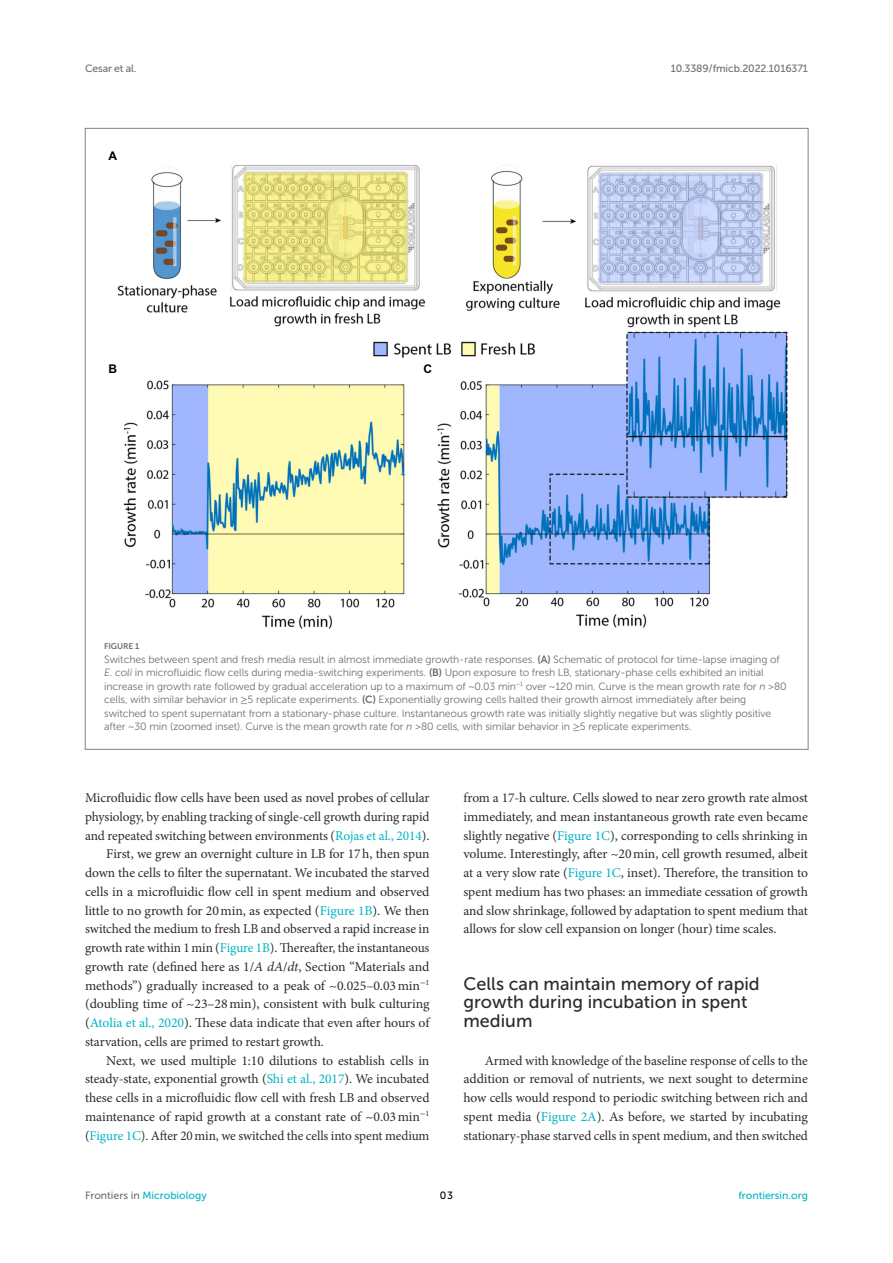
<style>
.page{position:relative;width:893px;height:1263px;background:#fff}
.page>*{position:absolute;margin:0;border:0;box-sizing:border-box;transform-origin:0 0}
.HEAD_2{font:18px/18.8px "Museo Sans 500";color:#2b2b2a}
.TEXT{font:13.5px/18.8px "Minion Pro";letter-spacing:-.005em;color:#2b2b2a;text-align:justify}
.TEXT_FLUSH{font:13.5px/18.8px "Minion Pro";letter-spacing:-.005em;color:#2b2b2a;text-align:justify}
.t1{font:700 12px "Arial";color:#000}
.FIG_LEG{font:10.5px/13.5px "Museo Sans 300";letter-spacing:-.01em;color:#706f70}
.t2{font:10.5px "Museo Sans 500";color:#00b4c4}
.t3{font:10.5px "Museo Sans 500";letter-spacing:-.015em;color:#706f70}
.t4{font:10.5px "Museo Sans 500";color:#000}
.FIG_HD{font:8.25px "Museo Sans 700";letter-spacing:-.01em;color:#706f70}
.s1{font-family:"Museo Sans 700"}
.s2{font-style:italic}
.s3{font-family:"STIX General"}
.s4{color:#00b4c4}
.s5{color:#706f70}
</style>
<div class="page">
<img style="left:117px;top:164px;width:671px;height:465px">
<p class="t3" style="left:85px;top:63px;width:53px">Cesar et al.</p>
<p class="t3" style="left:671px;top:63px;width:139px">10.3389/fmicb.2022.1016371</p>
<p class="t1" style="left:109px;top:147px;width:10px">A</p>
<p class="t1" style="left:109px;top:361px;width:10px">B</p>
<p class="t1" style="left:423px;top:361px;width:10px">C</p>
<p class="FIG_HD" style="left:104px;top:642px;width:37px">FIGURE 1</p>
<p class="FIG_LEG" style="left:104px;top:653px;width:684px">Switches between spent and fresh media result in almost immediate growth-rate responses. <span class="s1">(A)</span> Schematic of protocol for time-lapse imaging of <span class="s2">E. coli</span> in microfluidic flow cells during media-switching experiments. <span class="s1">(B)</span> Upon exposure to fresh LB, stationary-phase cells exhibited an initial increase in growth rate followed by gradual acceleration up to a maximum of ~0.03 min<sup>−</sup><sup>1</sup> over ~120 min. Curve is the mean growth rate for <span class="s2">n</span> &gt; 80 cells, with similar behavior in <span class="s3">≥</span>5 replicate experiments. <span class="s1">(C)</span> Exponentially growing cells halted their growth almost immediately after being switched to spent supernatant from a stationary-phase culture. Instantaneous growth rate was initially slightly negative but was slightly positive after ~30 min (zoomed inset). Curve is the mean growth rate for <span class="s2">n</span> &gt; 80 cells, with similar behavior in <span class="s3">≥</span>5 replicate experiments.</p>
<p class="TEXT_FLUSH" style="left:85px;top:788px;width:346px">Microfluidic flow cells have been used as novel probes of cellular physiology, by enabling tracking of single-cell growth during rapid and repeated switching between environments (<span class="s4">Rojas et al., 2014</span>).</p>
<p class="TEXT" style="left:85px;top:845px;width:346px;text-indent:21px">First, we grew an overnight culture in LB for 17h, then spun down the cells to filter the supernatant. We incubated the starved cells in a microfluidic flow cell in spent medium and observed little to no growth for 20min, as expected (<span class="s4">Figure 1B</span>). We then switched the medium to fresh LB and observed a rapid increase in growth rate within 1min (<span class="s4">Figure 1B</span>). Thereafter, the instantaneous growth rate (defined here as 1/<span class="s2">A dA</span>/<span class="s2">dt</span>, Section “Materials and methods”) gradually increased to a peak of ~0.025–0.03min<sup>−</sup><sup>1 </sup>(doubling time of ~23–28min), consistent with bulk culturing (<span class="s4">Atolia et al., 2020</span>). These data indicate that even after hours of starvation, cells are primed to restart growth.</p>
<p class="TEXT" style="left:85px;top:1051px;width:346px;text-indent:21px">Next, we used multiple 1:10 dilutions to establish cells in steady-state, exponential growth (<span class="s4">Shi et al., 2017</span>). We incubated these cells in a microfluidic flow cell with fresh LB and observed maintenance of rapid growth at a constant rate of ~0.03min<sup>−</sup><sup>1 </sup>(<span class="s4">Figure 1C</span>). After 20min, we switched the cells into spent medium</p>
<p class="TEXT" style="left:463px;top:788px;width:346px">from a 17-h culture. Cells slowed to near zero growth rate almost immediately, and mean instantaneous growth rate even became slightly negative (<span class="s4">Figure 1C</span>), corresponding to cells shrinking in volume. Interestingly, after ~20min, cell growth resumed, albeit at a very slow rate (<span class="s4">Figure 1C</span>, inset). Therefore, the transition to spent medium has two phases: an immediate cessation of growth and slow shrinkage, followed by adaptation to spent medium that allows for slow cell expansion on longer (hour) time scales.</p>
<p class="HEAD_2" style="left:463px;top:974px;width:298px">Cells can maintain memory of rapid growth during incubation in spent medium</p>
<p class="TEXT_FLUSH" style="left:463px;top:1051px;width:346px;text-indent:21px">Armed with knowledge of the baseline response of cells to the addition or removal of nutrients, we next sought to determine how cells would respond to periodic switching between rich and spent media (<span class="s4">Figure 2A</span>). As before, we started by incubating stationary-phase starved cells in spent medium, and then switched</p>
<p class="t2" style="left:85px;top:1190px;width:123px"><span class="s5">Frontiers in</span> Microbiology</p>
<p class="t4" style="left:440px;top:1190px;width:15px">03</p>
<p class="t2" style="left:738px;top:1190px;width:71px">frontiersin.org</p>
</div>
